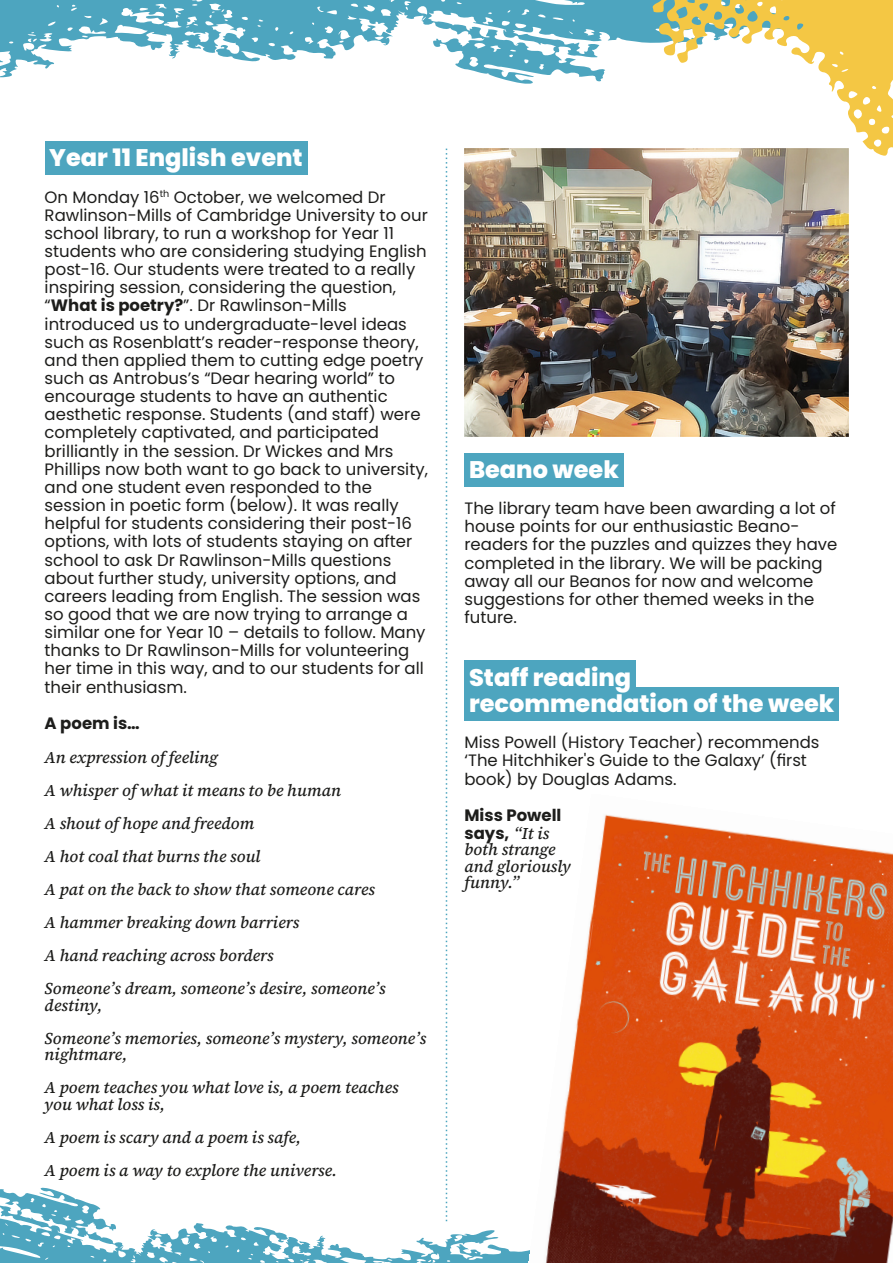
<style>
.page{position:relative;width:893px;height:1263px;background:#fff}
.page>*{position:absolute;margin:0;border:0;box-sizing:border-box;transform-origin:0 0}
.t1{font:800 24px/26.4px "Poppins";color:#fff}
.t2{font:16.5px/18.1px "Poppins";color:#1d1d1b}
.t3{font:italic 500 16.5px/33px "Source Serif 4";color:#1d1d1b}
.t4{font:700 16.5px/18.1px "Poppins";color:#1d1d1b}
.s1{font-weight:700}
.s2{font-family:"Source Serif 4";font-weight:500;font-style:italic}
</style>
<div class="page">
<svg style="left:0;top:0;width:893px;height:287px"></svg>
<svg style="left:0;top:1021px;width:519px;height:242px"></svg>
<svg style="left:446px;top:149px;width:1px;height:1073px"></svg>
<div style="left:45px;top:141px;width:262px;height:34px;background:#4da5bf"></div>
<div style="left:464px;top:453px;width:159px;height:33px;background:#4da5bf"></div>
<div style="left:464px;top:660px;width:172px;height:34px;background:#4da5bf"></div>
<div style="left:464px;top:687px;width:375px;height:33px;background:#4da5bf"></div>
<img style="left:464px;top:148px;width:384px;height:289px">
<img style="left:519px;top:814px;width:374px;height:449px">
<h1 class="t1" style="left:49px;top:145px;width:255px">Year 11 English event</h1>
<p class="t2" style="left:45px;top:188px;width:385px">On Monday 16<sup>th</sup> October, we welcomed Dr Rawlinson-Mills of Cambridge University to our school library, to run a workshop for Year 11 students who are considering studying English post-16. Our students were treated to a really inspiring session, considering the question, “<span class="s1">What is poetry?</span>”. Dr Rawlinson-Mills introduced us to undergraduate-level ideas such as Rosenblatt’s reader-response theory, and then applied them to cutting edge poetry such as Antrobus’s “Dear hearing world” to encourage students to have an authentic aesthetic response. Students (and staff) were completely captivated, and participated brilliantly in the session. Dr Wickes and Mrs Phillips now both want to go back to university, and one student even responded to the session in poetic form (below). It was really helpful for students considering their post-16 options, with lots of students staying on after school to ask Dr Rawlinson-Mills questions about further study, university options, and careers leading from English. The session was so good that we are now trying to arrange a similar one for Year 10 – details to follow. Many thanks to Dr Rawlinson-Mills for volunteering her time in this way, and to our students for all their enthusiasm.</p>
<p class="t4" style="left:45px;top:714px;width:97px">A poem is…</p>
<p class="t3" style="left:45px;top:741px;width:343px">An expression of feeling<br>A whisper of what it means to be human<br>A shout of hope and freedom<br>A hot coal that burns the soul<br>A pat on the back to show that someone cares A hammer breaking down barriers<br>A hand reaching across borders<br>Someoneʼs dream, someoneʼs desire, someoneʼs</p>
<p class="t3" style="left:45px;top:988px;width:383px">destiny,<br>Someoneʼs memories, someoneʼs mystery, someoneʼs</p>
<p class="t3" style="left:45px;top:1038px;width:356px">nightmare,<br>A poem teaches you what love is, a poem teaches</p>
<p class="t3" style="left:45px;top:1087px;width:294px">you what loss is,<br>A poem is scary and a poem is safe,<br>A poem is a way to explore the universe.</p>
<h1 class="t1" style="left:469px;top:456px;width:151px">Beano week</h1>
<p class="t2" style="left:464px;top:499px;width:374px">The library team have been awarding a lot of house points for our enthusiastic Beano&shy;readers for the puzzles and quizzes they have completed in the library. We will be packing away all our Beanos for now and welcome suggestions for other themed weeks in the future.</p>
<h1 class="t1" style="left:469px;top:664px;width:367px">Staff reading recommendation of the week</h1>
<p class="t2" style="left:464px;top:733px;width:356px">Miss Powell (History Teacher) recommends ‘The Hitchhiker's Guide to the Galaxy’ (first book) by Douglas Adams.</p>
<p class="t4" style="left:464px;top:806px;width:98px">Miss Powell says, <span class="s2">“It is</span></p>
<p class="t3" style="left:464px;top:841px;width:108px;line-height:16.5px">both strange and gloriously funny.”</p>
</div>
